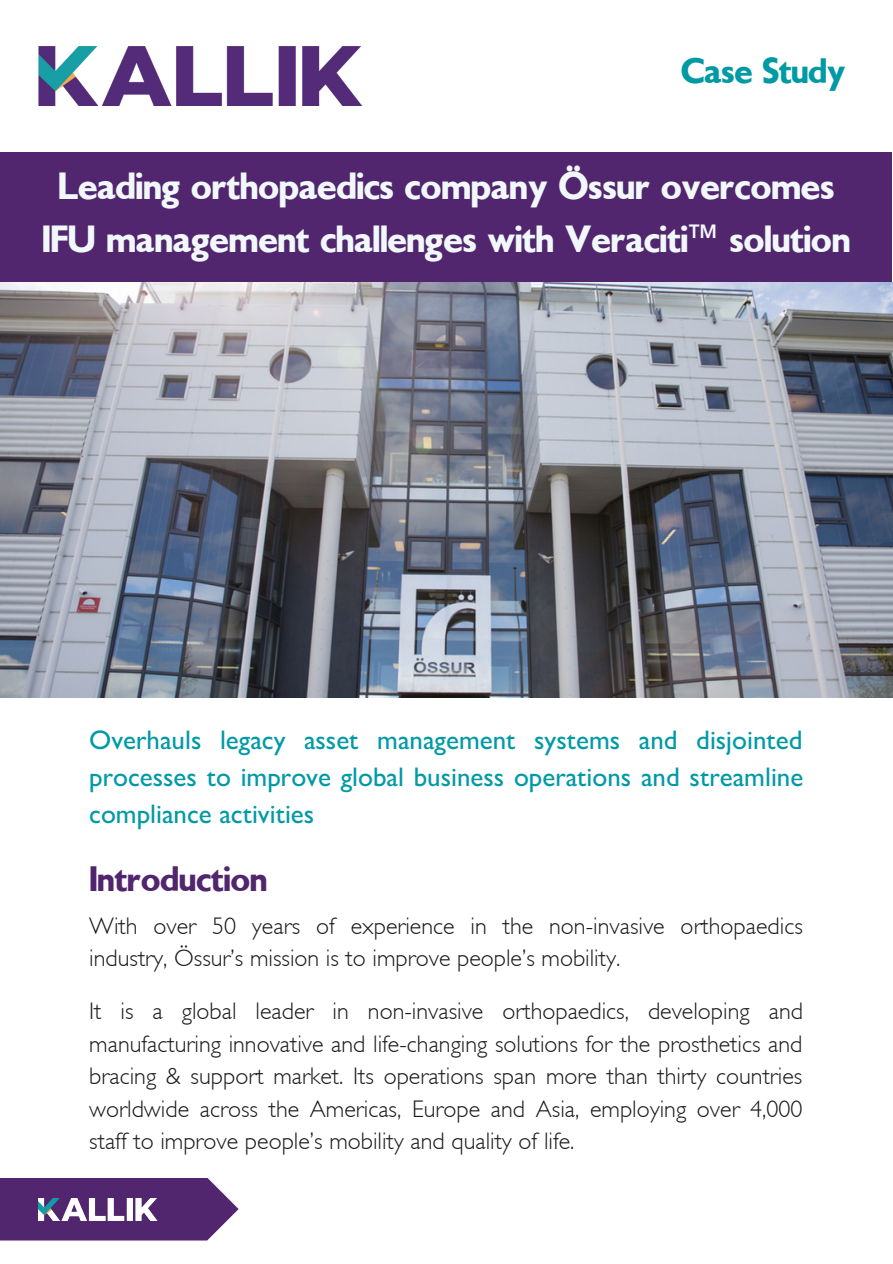
<style>
.page{position:relative;width:893px;height:1264px;background:#fff}
.page>*{position:absolute;margin:0;border:0;box-sizing:border-box;transform-origin:0 0}
.t1{font:700 38.55px/52.8px "Gill Sans";letter-spacing:.025em;color:#f1f8fa;text-align:center}
.t2{font:700 36px "Gill Sans";letter-spacing:.025em;color:#52266f}
.t3{font:700 36px "Gill Sans";letter-spacing:.025em;color:#009aa5}
.t4{font:500 27px/37px "Gill Sans MT Pro";color:#009aa5;text-align:justify}
.t5{font:300 24px/32.5px "Gill Sans";color:#191919}
.s1{font-family:"Noto Sans";font-weight:400}
</style>
<div class="page">
<img style="left:38px;top:46px;width:324px;height:60px">
<img style="left:0;top:282px;width:892px;height:415px">
<div style="left:0;top:152px;width:891px;height:130px;background:#52266f"></div>
<svg style="left:0;top:1178px;width:238px;height:62px"></svg>
<img style="left:38px;top:1197px;width:120px;height:23px">
<h2 class="t3" style="left:681px;top:57px;width:165px">Case Study</h2>
<h1 class="t1" style="left:43px;top:164px;width:808px">Leading orthopaedics company Össur overcomes<br>IFU management challenges with Veraciti<span class="s1">™</span> solution</h1>
<p class="t4" style="left:89px;top:725px;width:715px">Overhauls legacy asset management systems and disjointed processes to improve global business operations and streamline compliance activities</p>
<h2 class="t2" style="left:90px;top:865px;width:178px">Introduction</h2>
<p class="t5" style="left:89px;top:911px;width:715px">With over 50 years of experience in the non-invasive orthopaedics industry, Össur’s mission is to improve people’s mobility.</p>
<p class="t5" style="left:89px;top:997px;width:715px;text-align:justify">It is a global leader in non-invasive orthopaedics, developing and manufacturing innovative and life-changing solutions for the prosthetics and bracing &amp; support market. Its operations span more than thirty countries worldwide across the Americas, Europe and Asia, employing over 4,000 staff to improve people’s mobility and quality of life.</p>
</div>
